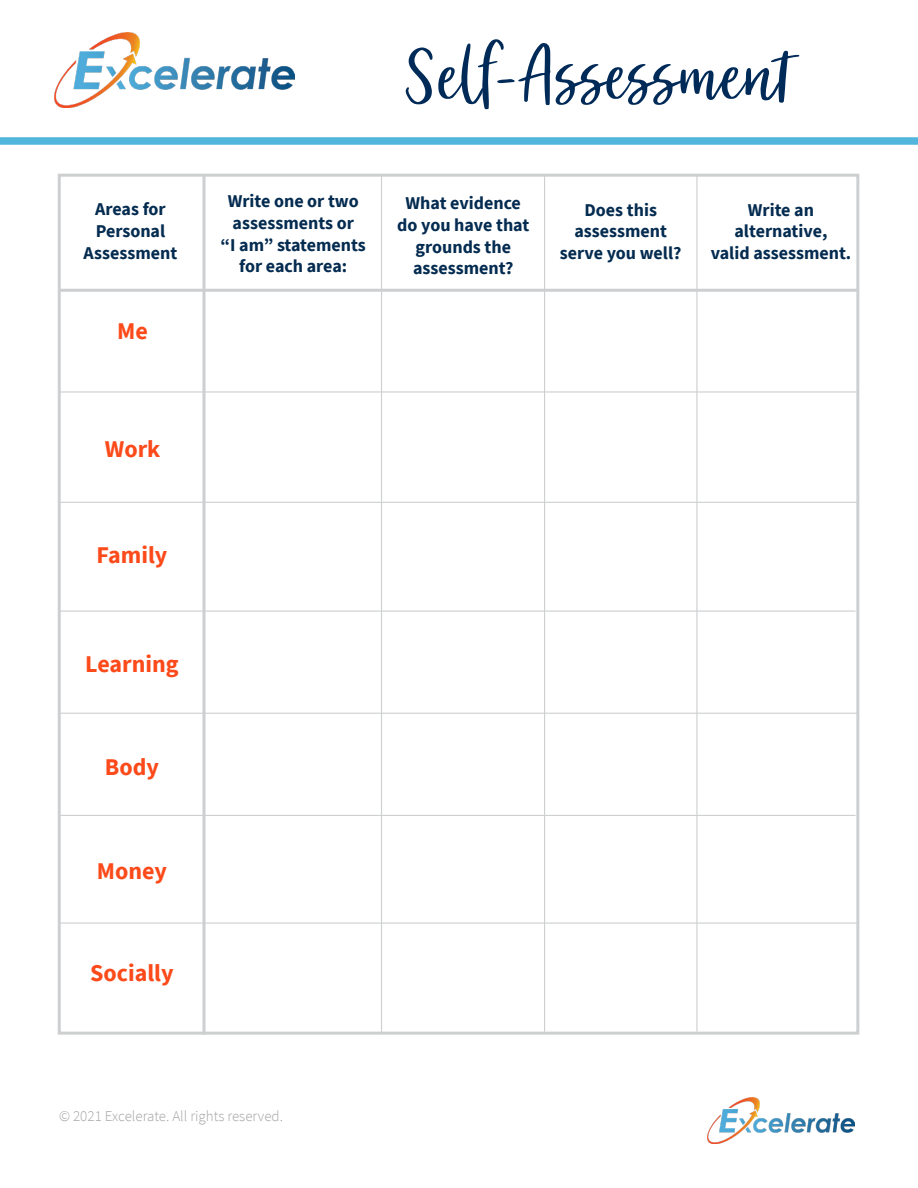
<style>
.page{position:relative;width:918px;height:1188px;background:#fff}
.page>*{position:absolute;margin:0;border:0;box-sizing:border-box;transform-origin:0 0}
.t1{font:87px "Market Saturday";color:#002a58}
.t2{font:700 24px "Source Sans Pro";color:#fc4a1a}
.t3{font:700 18px/21.6px "Source Sans Pro";color:#042b50;text-align:center}
.t4{font:300 15px "Source Sans Pro";color:#a3a3a3}
</style>
<div class="page">
<img style="left:55px;top:32px;width:240px;height:75px">
<div style="left:0;top:137px;width:918px;height:8px;background:#52b6dc"></div>
<svg style="left:202px;top:174px;width:4px;height:861px;background:#d8dadb"></svg>
<hr style="left:381px;top:174px;width:1px;height:861px;background:#cdcfd0">
<hr style="left:544px;top:174px;width:1px;height:858px;background:#cdcfd0">
<hr style="left:696px;top:175px;width:2px;height:857px;background:#cdcfd0">
<hr style="left:60px;top:289px;width:797px;height:3px;background:#cdcfd0">
<hr style="left:60px;top:391px;width:797px;height:2px;background:#cdcfd0">
<hr style="left:60px;top:502px;width:797px;height:1px;background:#cdcfd0">
<hr style="left:58px;top:611px;width:798px;height:1px;background:#cdcfd0">
<hr style="left:60px;top:713px;width:797px;height:1px;background:#cdcfd0">
<hr style="left:58px;top:815px;width:798px;height:1px;background:#cdcfd0">
<hr style="left:60px;top:923px;width:797px;height:1px;background:#cdcfd0">
<svg style="left:179px;top:45px;width:20px;height:1px"></svg>
<img style="left:707px;top:1097px;width:148px;height:47px">
<h1 class="t1" style="left:403px;top:36px;width:391px">Self-Assessment</h1>
<p class="t3" style="left:84px;top:198px;width:95px">Areas for<br>Personal<br>Assessment</p>
<p class="t3" style="left:221px;top:190px;width:147px">Write one or two assessments or<br>“I am” statements for each area:</p>
<p class="t3" style="left:397px;top:192px;width:134px">What evidence do you have that grounds the assessment?</p>
<p class="t3" style="left:560px;top:199px;width:123px">Does this assessment serve you well?</p>
<p class="t3" style="left:711px;top:199px;width:142px">Write an alternative,<br>valid assessment.</p>
<h2 class="t2" style="left:117px;top:314px;width:32px">Me</h2>
<h2 class="t2" style="left:105px;top:433px;width:57px">Work</h2>
<h2 class="t2" style="left:97px;top:539px;width:72px">Family</h2>
<h2 class="t2" style="left:85px;top:647px;width:95px">Learning</h2>
<h2 class="t2" style="left:105px;top:751px;width:56px">Body</h2>
<h2 class="t2" style="left:97px;top:855px;width:72px">Money</h2>
<h2 class="t2" style="left:90px;top:957px;width:85px">Socially</h2>
<p class="t4" style="left:59px;top:1107px;width:226px">© 2021 Excelerate. All rights reserved.</p>
</div>
